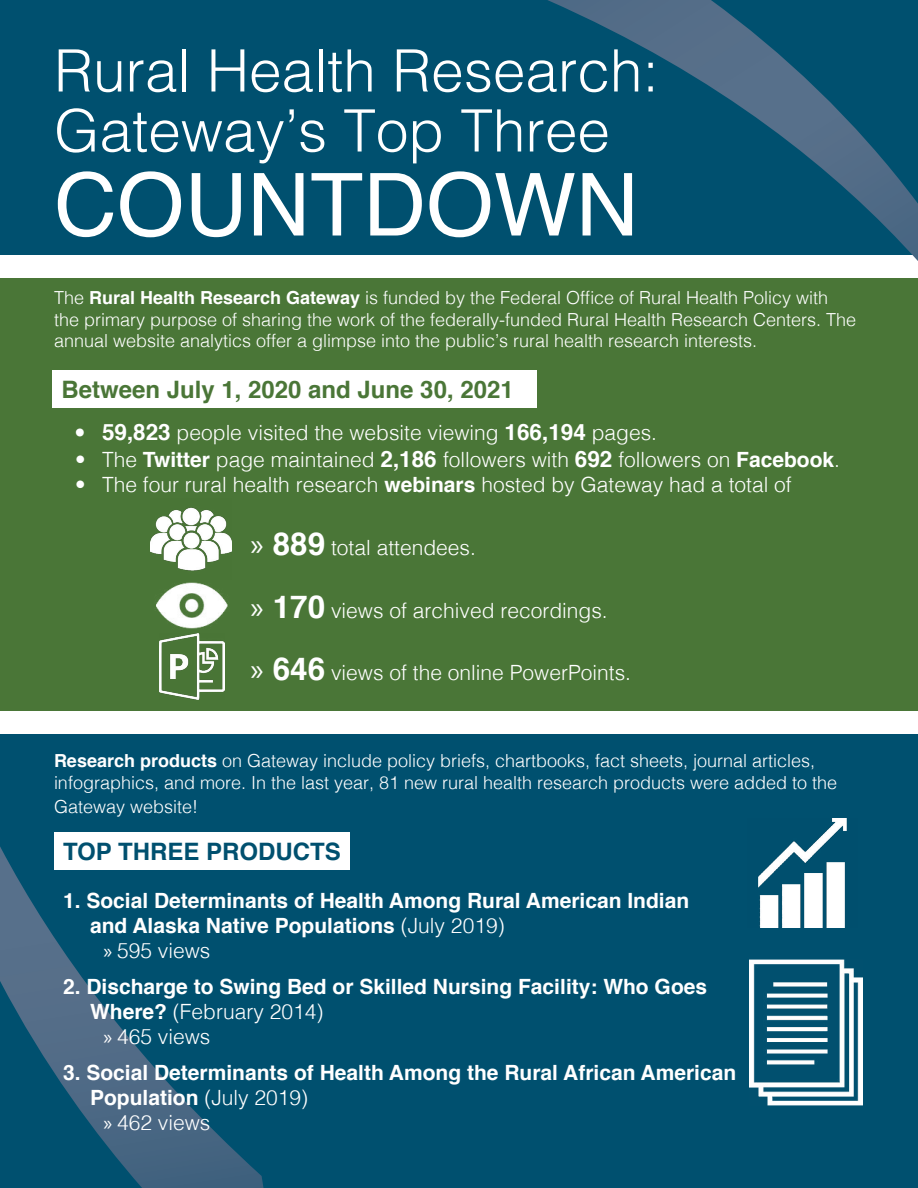
<style>
.page{position:relative;width:918px;height:1188px;background:#fff}
.page>*{position:absolute;margin:0;border:0;box-sizing:border-box;transform-origin:0 0}
.t1{font:87px "Helvetica";color:#fff}
.t2{font:300 58.5px/60px "Helvetica";color:#fff}
.t3{font:30px "Minion Pro";color:#fff}
.t4{font:700 24px "Helvetica";color:#4a7637}
.t5{font:700 24px "Helvetica";color:#00506f}
.t6{font:300 21px "Helvetica";color:#fff}
.t7{font:700 21px/25.2px "Helvetica";color:#fff}
.t8{font:300 18px/21.6px "Helvetica";color:#fff}
.s1{font-weight:700}
.s2{font-weight:700;font-size:22.5px}
.s3{font-family:"Myriad Pro";font-weight:400;font-size:31.5px}
.s4{font-weight:700;font-size:31.5px}
.s5{font-weight:300}
.s6{font-family:"Myriad Pro";font-weight:400}
</style>
<div class="page">
<div style="left:0;top:0;width:918px;height:255px;background:#00506f"></div>
<div style="left:0;top:278px;width:918px;height:433px;background:#4a7637"></div>
<img style="left:548px;top:0;width:370px;height:261px">
<img style="left:150px;top:507px;width:82px;height:64px">
<img style="left:156px;top:582px;width:72px;height:47px">
<img style="left:160px;top:633px;width:65px;height:67px">
<div style="left:0;top:734px;width:918px;height:454px;background:#00506f"></div>
<img style="left:750px;top:960px;width:113px;height:146px">
<img style="left:758px;top:818px;width:89px;height:110px">
<img style="left:0;top:847px;width:264px;height:341px">
<div style="left:54px;top:833px;width:295px;height:37px;background:#fff"></div>
<div style="left:52px;top:370px;width:485px;height:37px;background:#fff"></div>
<p class="t2" style="left:54px;top:37px;width:606px">Rural Health Research:<br>Gateway’s Top Three</p>
<p class="t1" style="left:54px;top:138px;width:586px">COUNTDOWN</p>
<p class="t8" style="left:54px;top:286px;width:804px">The <span class="s1">Rural Health Research Gateway</span> is funded by the Federal Office of Rural Health Policy with the primary purpose of sharing the work of the federally-funded Rural Health Research Centers. The annual website analytics offer a glimpse into the public’s rural health research interests.</p>
<p class="t4" style="left:62px;top:370px;width:454px">Between July 1, 2020 and June 30, 2021</p>
<p class="t6" style="left:75px;top:415px;width:584px"><span class="s2">• 59,823</span> people visited the website viewing <span class="s2">166,194</span> pages.</p>
<p class="t6" style="left:75px;top:442px;width:767px">• The <span class="s1">Twitter</span> page maintained <span class="s2">2,186</span> followers with <span class="s2">692</span> followers on <span class="s1">Facebook</span>.</p>
<p class="t6" style="left:75px;top:467px;width:718px">• The four rural health research <span class="s1">webinars</span> hosted by Gateway had a total of</p>
<p class="t6" style="left:250px;top:530px;width:227px"><span class="s3">»</span> <span class="s4">889</span> total attendees.</p>
<p class="t6" style="left:250px;top:593px;width:359px"><span class="s3">»</span> <span class="s4">170</span> views of archived recordings.</p>
<p class="t6" style="left:250px;top:655px;width:382px"><span class="s3">»</span> <span class="s4">646</span> views of the online PowerPoints.</p>
<p class="t3" style="left:74px;top:409px;width:13px">•</p>
<p class="t8" style="left:54px;top:749px;width:785px"><span class="s1">Research products</span> on Gateway include policy briefs, chartbooks, fact sheets, journal articles, infographics, and more. In the last year, 81 new rural health research products were added to the</p>
<p class="t8" style="left:54px;top:794px;width:146px">Gateway website!</p>
<p class="t5" style="left:63px;top:832px;width:279px">TOP THREE PRODUCTS</p>
<p class="t7" style="left:90px;top:888px;width:601px;text-indent:-27px">1. Social Determinants of Health Among Rural American Indian and Alaska Native Populations <span class="s5">(July 2019)</span></p>
<p class="t6" style="left:104px;top:933px;width:108px"><span class="s6">»</span> 595 views</p>
<p class="t7" style="left:90px;top:974px;width:619px;text-indent:-27px">2. Discharge to Swing Bed or Skilled Nursing Facility: Who Goes<br>Where? <span class="s5">(February 2014)</span></p>
<p class="t6" style="left:104px;top:1019px;width:108px"><span class="s6">»</span> 465 views</p>
<p class="t7" style="left:90px;top:1060px;width:648px;text-indent:-27px">3. Social Determinants of Health Among the Rural African American<br>Population <span class="s5">(July 2019)</span></p>
<p class="t6" style="left:104px;top:1105px;width:108px"><span class="s6">»</span> 462 views</p>
</div>
